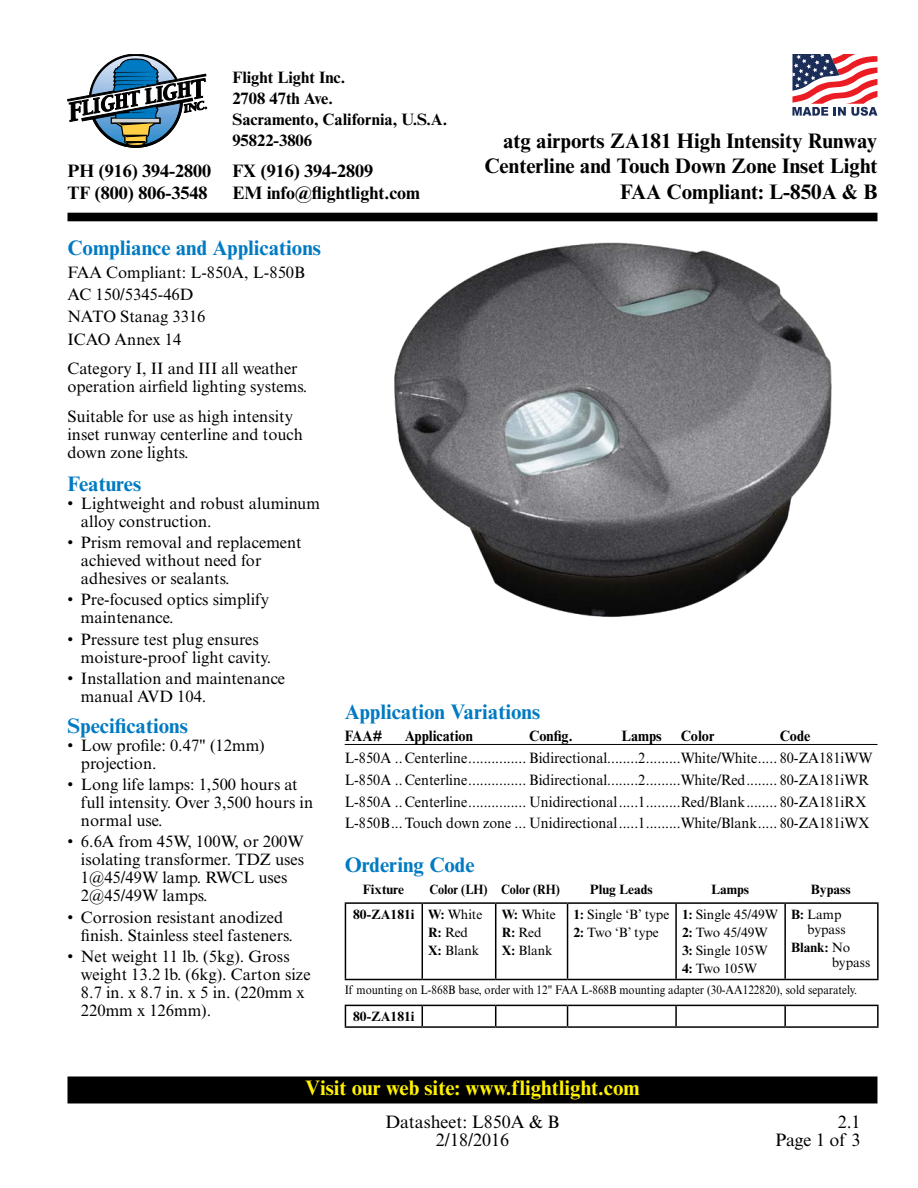
<style>
.page{position:relative;width:918px;height:1188px;background:#fff}
.page>*{position:absolute;margin:0;border:0;box-sizing:border-box;transform-origin:0 0}
.t1{font:700 21px/25.5px "Times New Roman MT Std";color:#000;text-align:right}
.t2{font:700 21px "Times New Roman MT Std";color:#007ac2}
.t3{font:700 21px "Times New Roman MT Std";color:#fff200}
.t4{font:700 18px/22.5px "Times New Roman MT Std";color:#000}
.t5{font:18px/18px "Times New Roman MT Std";color:#000;text-align:center}
.t6{font:16.5px/18px "Times New Roman MT Std";color:#000}
.t7{font:700 16.5px/21px "Times New Roman MT Std";color:#000}
.t8{font:15px/21.9px "Times New Roman MT Std";color:#000;scale:.95 1}
.t9{font:700 15px "Times New Roman MT Std";color:#000;scale:.95 1}
.t10{font:13.5px/18.3px "Times New Roman MT Std";color:#000}
.t11{font:700 13.5px/18.3px "Times New Roman MT Std";color:#000}
.t12{font:700 13.5px "Times New Roman MT Std";color:#000;scale:.9 1}
.t13{font:12.3px "Times New Roman MT Std";color:#000;scale:.9 1}
.s1{font-weight:400}
.s2{font-weight:700}
</style>
<div class="page">
<div style="left:68px;top:1077px;width:809px;height:26px;background:#000"></div>
<div style="left:68px;top:1076px;width:810px;height:27px;border:2px solid #000"></div>
<svg style="left:68px;top:54px;width:139px;height:94px"></svg>
<div style="left:68px;top:213px;width:810px;height:8px;background:#000"></div>
<svg style="left:792px;top:54px;width:85px;height:62px"></svg>
<hr style="left:345px;top:744px;width:533px;height:1px;background:#000">
<hr style="left:345px;top:902px;width:77px;height:2px;background:#000">
<hr style="left:345px;top:904px;width:1px;height:75px;background:#000">
<hr style="left:422px;top:902px;width:74px;height:2px;background:#000">
<hr style="left:422px;top:904px;width:1px;height:75px;background:#000">
<hr style="left:496px;top:902px;width:72px;height:2px;background:#000">
<hr style="left:495px;top:904px;width:1px;height:75px;background:#000">
<hr style="left:568px;top:902px;width:108px;height:2px;background:#000">
<hr style="left:567px;top:904px;width:1px;height:75px;background:#000">
<hr style="left:676px;top:902px;width:109px;height:2px;background:#000">
<hr style="left:675px;top:904px;width:2px;height:75px;background:#000">
<hr style="left:785px;top:902px;width:94px;height:2px;background:#000">
<hr style="left:784px;top:904px;width:2px;height:75px;background:#000">
<hr style="left:877px;top:904px;width:2px;height:75px;background:#000">
<hr style="left:345px;top:979px;width:77px;height:1px;background:#000">
<hr style="left:422px;top:979px;width:74px;height:1px;background:#000">
<hr style="left:496px;top:979px;width:72px;height:1px;background:#000">
<hr style="left:568px;top:979px;width:108px;height:1px;background:#000">
<hr style="left:676px;top:979px;width:109px;height:1px;background:#000">
<hr style="left:785px;top:979px;width:94px;height:1px;background:#000">
<img style="left:394px;top:242px;width:438px;height:375px">
<hr style="left:345px;top:1005px;width:77px;height:1px;background:#000">
<svg style="left:345px;top:1006px;width:1px;height:20px"></svg>
<hr style="left:422px;top:1005px;width:74px;height:1px;background:#000">
<svg style="left:422px;top:1006px;width:1px;height:20px"></svg>
<hr style="left:496px;top:1005px;width:72px;height:1px;background:#000">
<svg style="left:495px;top:1006px;width:1px;height:20px"></svg>
<hr style="left:568px;top:1005px;width:108px;height:1px;background:#000">
<svg style="left:567px;top:1006px;width:1px;height:20px"></svg>
<hr style="left:676px;top:1005px;width:109px;height:1px;background:#000">
<hr style="left:675px;top:1006px;width:2px;height:20px;background:#000">
<hr style="left:785px;top:1005px;width:94px;height:1px;background:#000">
<hr style="left:784px;top:1006px;width:2px;height:20px;background:#000">
<hr style="left:877px;top:1006px;width:2px;height:20px;background:#000">
<hr style="left:345px;top:1026px;width:77px;height:2px;background:#000">
<hr style="left:422px;top:1026px;width:74px;height:2px;background:#000">
<hr style="left:496px;top:1026px;width:72px;height:2px;background:#000">
<hr style="left:568px;top:1026px;width:108px;height:2px;background:#000">
<hr style="left:676px;top:1026px;width:109px;height:2px;background:#000">
<hr style="left:785px;top:1026px;width:94px;height:2px;background:#000">
<p class="t4" style="left:67px;top:159px;width:145px">PH (916) 394-2800<br>TF (800) 806-3548</p>
<p class="t7" style="left:232px;top:67px;width:216px">Flight Light Inc.<br>2708 47th Ave.<br>Sacramento, California, U.S.A.<br>95822-3806</p>
<p class="t4" style="left:232px;top:159px;width:189px">FX (916) 394-2809<br>EM info@flightlight.com</p>
<p class="t1" style="left:485px;top:128px;width:394px">atg airports ZA181 High Intensity Runway<br>Centerline and Touch Down Zone Inset Light<br>FAA Compliant: L-850A &amp; B</p>
<p class="t2" style="left:68px;top:235px;width:255px">Compliance and Applications</p>
<p class="t6" style="left:68px;top:261px;width:239px;line-height:22.4px">FAA Compliant: L-850A, L-850B<br>AC 150/5345-46D<br>NATO Stanag 3316<br>ICAO Annex 14</p>
<p class="t6" style="left:68px;top:359px;width:241px">Category I, II and III all weather operation airfield lighting systems.</p>
<p class="t6" style="left:68px;top:407px;width:237px">Suitable for use as high intensity inset runway centerline and touch down zone lights.</p>
<p class="t2" style="left:68px;top:471px;width:75px">Features</p>
<p class="t6" style="left:81px;top:494px;width:241px;text-indent:-13px">• Lightweight and robust aluminum alloy construction.</p>
<p class="t6" style="left:81px;top:534px;width:222px;text-indent:-13px">• Prism removal and replacement achieved without need for adhesives or sealants.</p>
<p class="t6" style="left:81px;top:591px;width:190px;text-indent:-13px">• Pre-focused optics simplify maintenance.</p>
<p class="t6" style="left:81px;top:630px;width:192px;text-indent:-13px">• Pressure test plug ensures moisture-proof light cavity.</p>
<p class="t6" style="left:81px;top:669px;width:206px;text-indent:-13px">• Installation and maintenance manual AVD 104.</p>
<p class="t2" style="left:68px;top:713px;width:122px">Specifications</p>
<p class="t6" style="left:81px;top:736px;width:185px;text-indent:-13px">• Low profile: 0.47" (12mm) projection.</p>
<p class="t6" style="left:81px;top:776px;width:234px;text-indent:-13px">• Long life lamps: 1,500 hours at full intensity. Over 3,500 hours in normal use.</p>
<p class="t6" style="left:81px;top:833px;width:225px;text-indent:-13px">• 6.6A from 45W, 100W, or 200W isolating transformer. TDZ uses<br>1@45/49W lamp. RWCL uses<br>2@45/49W lamps.</p>
<p class="t6" style="left:81px;top:908px;width:213px;text-indent:-13px">• Corrosion resistant anodized finish. Stainless steel fasteners.</p>
<p class="t6" style="left:81px;top:947px;width:231px;text-indent:-13px">• Net weight 11 lb. (5kg). Gross weight 13.2 lb. (6kg). Carton size<br>8.7 in. x 8.7 in. x 5 in. (220mm x<br>220mm x 126mm).</p>
<p class="t2" style="left:345px;top:698px;width:197px">Application Variations</p>
<p class="t9" style="left:345px;top:727px;width:41px">FAA#</p>
<p class="t9" style="left:405px;top:727px;width:73px">Application</p>
<p class="t9" style="left:529px;top:727px;width:47px">Config.</p>
<p class="t9" style="left:622px;top:727px;width:44px">Lamps</p>
<p class="t9" style="left:681px;top:727px;width:37px">Color</p>
<p class="t9" style="left:780px;top:727px;width:34px">Code</p>
<p class="t8" style="left:345px;top:747px;width:557px">L-850A .. Centerline............... Bidirectional........2.........White/White..... 80-ZA181iWW L-850A .. Centerline............... Bidirectional........2.........White/Red........ 80-ZA181iWR L-850A .. Centerline............... Unidirectional.....1.........Red/Blank........ 80-ZA181iRX L-850B...Touch down zone ... Unidirectional.....1.........White/Blank..... 80-ZA181iWX</p>
<p class="t2" style="left:345px;top:852px;width:131px">Ordering Code</p>
<p class="t11" style="left:363px;top:880px;width:43px">Fixture</p>
<p class="t12" style="left:429px;top:881px;width:146px">Color (LH) Color (RH)</p>
<p class="t11" style="left:590px;top:880px;width:65px">Plug Leads</p>
<p class="t11" style="left:711px;top:880px;width:40px">Lamps</p>
<p class="t11" style="left:811px;top:880px;width:41px">Bypass</p>
<p class="t11" style="left:428px;top:905px;width:56px;text-indent:-75px">80-ZA181i W: <span class="s1">White<br></span>R: <span class="s1">Red<br></span>X: <span class="s1">Blank</span></p>
<p class="t10" style="left:502px;top:905px;width:56px"><span class="s2">W:</span> White<br><span class="s2">R:</span> Red<br><span class="s2">X:</span> Blank</p>
<p class="t10" style="left:574px;top:905px;width:97px"><span class="s2">1:</span> Single ‘B’ type<br><span class="s2">2:</span> Two ‘B’ type</p>
<p class="t10" style="left:682px;top:905px;width:98px"><span class="s2">1:</span> Single 45/49W<br><span class="s2">2:</span> Two 45/49W<br><span class="s2">3:</span> Single 105W<br><span class="s2">4:</span> Two 105W</p>
<p class="t10" style="left:807px;top:907px;width:40px;line-height:15px;text-indent:-16px"><span class="s2">B:</span> Lamp bypass</p>
<p class="t10" style="left:832px;top:940px;width:40px;line-height:15px;text-indent:-41px"><span class="s2">Blank:</span> No bypass</p>
<p class="t13" style="left:345px;top:983px;width:571px">If mounting on L-868B base, order with 12" FAA L-868B mounting adapter (30-AA122820), sold separately.</p>
<p class="t11" style="left:353px;top:1007px;width:63px">80-ZA181i</p>
<p class="t3" style="left:305px;top:1075px;width:336px">Visit our web site: www.flightlight.com</p>
<p class="t5" style="left:385px;top:1113px;width:176px">Datasheet: L850A &amp; B<br>2/18/2016</p>
<p class="t5" style="left:775px;top:1113px;width:87px;text-align:right">2.1<br>Page 1 of 3</p>
</div>
